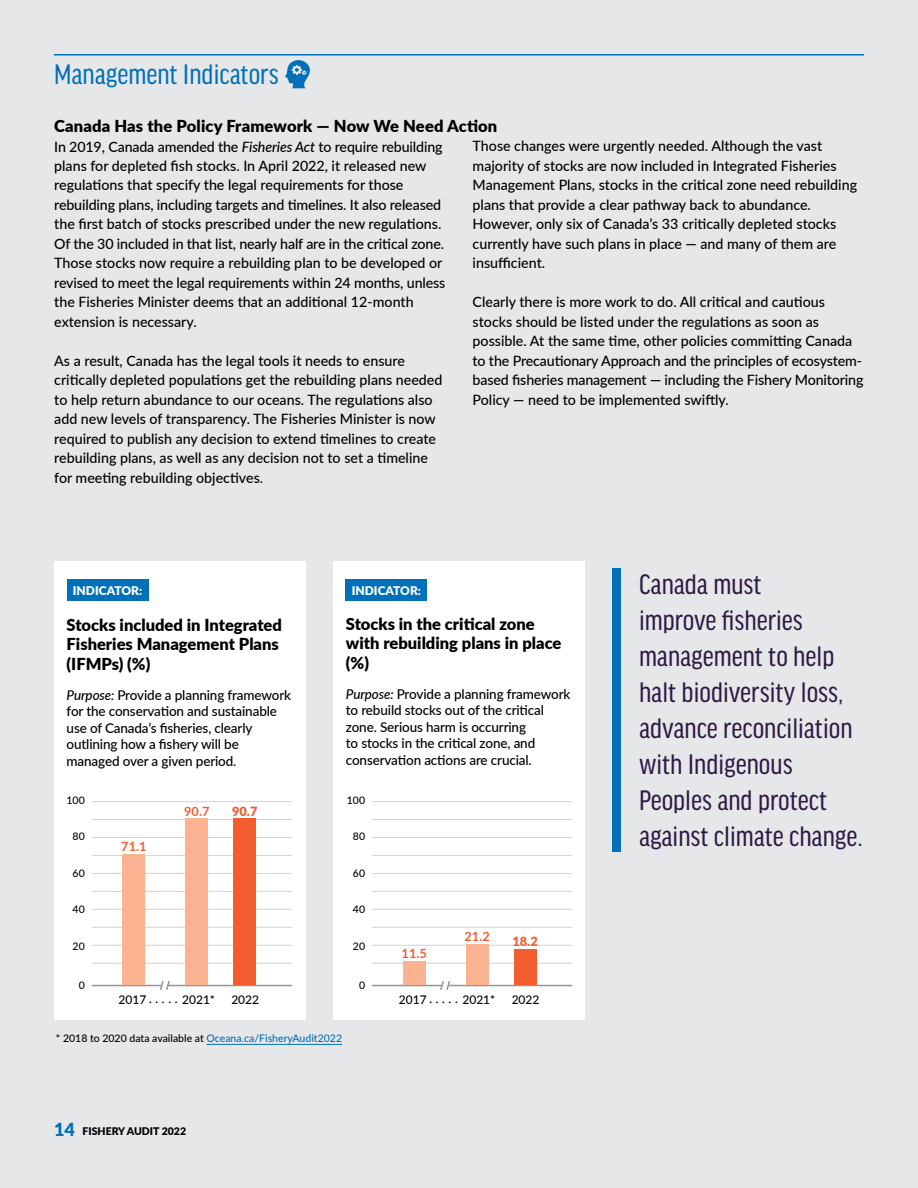
<style>
.page{position:relative;width:918px;height:1188px;background:#e6e7e8}
.page>*{position:absolute;margin:0;border:0;box-sizing:border-box;transform-origin:0 0}
.t1{font:condensed 30px/36px "Good Headline Pro";color:#2f1a45}
.t2{font:condensed 30px "Good Headline Pro";color:#0070b9}
.t3{font:900 16.5px/19.5px "Lato";color:#000}
.t4{font:500 14.25px/19.5px "Lato";color:#000}
.t5{font:500 13.5px/16.5px "Lato";letter-spacing:-.01em;color:#000}
.t6{font:700 12.75px "Lato";color:#f15d2f}
.t7{font:900 12.75px "Lato";color:#f15d2f}
.t8{font:500 12px "Lato";color:#000}
.t9{font:900 12px "Lato";color:#fff}
.t10{font:500 10.5px "Lato";color:#000}
.t11{font:900 10.5px "Lato";color:#000}
.s1{font-style:italic}
.s2{font-family:"Minion Pro";font-weight:400;font-size:15px}
.s3{color:#0070b9}
.s4{font-size:18px;color:#0070b9}
</style>
<div class="page">
<div style="left:54px;top:561px;width:252px;height:458px;background:#fff"></div>
<div style="left:333px;top:561px;width:252px;height:458px;background:#fff"></div>
<hr style="left:92px;top:985px;width:200px;height:1px;background:#939598">
<hr style="left:372px;top:985px;width:200px;height:1px;background:#939598">
<hr style="left:92px;top:801px;width:200px;height:1px;background:#d1d3d4">
<hr style="left:92px;top:873px;width:200px;height:1px;background:#d1d3d4">
<hr style="left:92px;top:891px;width:200px;height:1px;background:#d1d3d4">
<hr style="left:92px;top:909px;width:200px;height:1px;background:#d1d3d4">
<hr style="left:92px;top:927px;width:200px;height:1px;background:#d1d3d4">
<hr style="left:92px;top:945px;width:200px;height:1px;background:#d1d3d4">
<hr style="left:92px;top:963px;width:200px;height:1px;background:#d1d3d4">
<hr style="left:92px;top:855px;width:200px;height:1px;background:#d1d3d4">
<hr style="left:92px;top:837px;width:200px;height:1px;background:#d1d3d4">
<hr style="left:92px;top:819px;width:200px;height:1px;background:#d1d3d4">
<hr style="left:372px;top:801px;width:200px;height:1px;background:#d1d3d4">
<hr style="left:372px;top:873px;width:200px;height:1px;background:#d1d3d4">
<hr style="left:372px;top:891px;width:200px;height:1px;background:#d1d3d4">
<hr style="left:372px;top:909px;width:200px;height:1px;background:#d1d3d4">
<hr style="left:372px;top:927px;width:200px;height:1px;background:#d1d3d4">
<hr style="left:372px;top:945px;width:200px;height:1px;background:#d1d3d4">
<hr style="left:372px;top:963px;width:200px;height:1px;background:#d1d3d4">
<hr style="left:372px;top:855px;width:200px;height:1px;background:#d1d3d4">
<hr style="left:372px;top:837px;width:200px;height:1px;background:#d1d3d4">
<hr style="left:372px;top:819px;width:200px;height:1px;background:#d1d3d4">
<div style="left:612px;top:568px;width:9px;height:283px;background:#0070b9"></div>
<div style="left:186px;top:819px;width:22px;height:166px;background:#fab291"></div>
<div style="left:466px;top:944px;width:22px;height:41px;background:#fab291"></div>
<div style="left:234px;top:819px;width:22px;height:166px;background:#f15d2f"></div>
<div style="left:514px;top:949px;width:22px;height:36px;background:#f15d2f"></div>
<div style="left:123px;top:854px;width:22px;height:131px;background:#fab291"></div>
<div style="left:403px;top:962px;width:23px;height:23px;background:#fab291"></div>
<svg style="left:159px;top:981px;width:12px;height:9px"></svg>
<svg style="left:439px;top:981px;width:12px;height:9px"></svg>
<hr style="left:54px;top:54px;width:810px;height:2px;background:#0070b9">
<svg style="left:285px;top:60px;width:25px;height:28px"></svg>
<div style="left:67px;top:579px;width:81px;height:22px;background:#0070b9"></div>
<div style="left:346px;top:579px;width:81px;height:22px;background:#0070b9"></div>
<hr style="left:207px;top:1044px;width:135px;height:1px;background:#0070b9">
<h1 class="t2" style="left:54px;top:59px;width:226px">Management Indicators</h1>
<p class="t3" style="left:54px;top:116px;width:445px">Canada Has the Policy Framework — Now We Need Action</p>
<p class="t4" style="left:54px;top:136px;width:393px">In 2019, Canada amended the <span class="s1">Fisheries Act</span> to require rebuilding plans for depleted fish stocks. In April 2022, it released new regulations that specify the legal requirements for those rebuilding plans, including targets and timelines. It also released the first batch of stocks prescribed under the new regulations.<br>Of the 30 included in that list, nearly half are in the critical zone.<br>Those stocks now require a rebuilding plan to be developed or revised to meet the legal requirements within 24 months, unless the Fisheries Minister deems that an additional 12-month extension is necessary.</p>
<p class="t4" style="left:54px;top:350px;width:390px">As a result, Canada has the legal tools it needs to ensure critically depleted populations get the rebuilding plans needed to help return abundance to our oceans. The regulations also add new levels of transparency. The Fisheries Minister is now required to publish any decision to extend timelines to create rebuilding plans, as well as any decision not to set a timeline for meeting rebuilding objectives.</p>
<p class="t4" style="left:473px;top:136px;width:386px">Those changes were urgently needed. Although the vast majority of stocks are now included in Integrated Fisheries Management Plans, stocks in the critical zone need rebuilding plans that provide a clear pathway back to abundance.<br>However, only six of Canada’s 33 critically depleted stocks currently have such plans in place — and many of them are insufficient.</p>
<p class="t4" style="left:473px;top:292px;width:392px">Clearly there is more work to do. All critical and cautious stocks should be listed under the regulations as soon as possible. At the same time, other policies committing Canada to the Precautionary Approach and the principles of ecosystem&shy;based fisheries management — including the Fishery Monitoring Policy — need to be implemented swiftly.</p>
<p class="t9" style="left:73px;top:581px;width:71px">INDICATOR:</p>
<p class="t9" style="left:352px;top:581px;width:71px">INDICATOR:</p>
<p class="t3" style="left:67px;top:614px;width:217px">Stocks included in Integrated<br>Fisheries Management Plans (IFMPs) (%)</p>
<p class="t5" style="left:67px;top:686px;width:226px"><span class="s1">Purpose:</span> Provide a planning framework for the conservation and sustainable use of Canada’s fisheries, clearly outlining how a fishery will be managed over a given period.</p>
<p class="t10" style="left:67px;top:793px;width:20px">100</p>
<p class="t10" style="left:73px;top:829px;width:14px">80</p>
<p class="t10" style="left:73px;top:866px;width:14px">60</p>
<p class="t10" style="left:73px;top:901px;width:14px">40</p>
<p class="t10" style="left:73px;top:938px;width:14px">20</p>
<p class="t10" style="left:79px;top:977px;width:8px">0</p>
<p class="t6" style="left:121px;top:837px;width:27px">71.1</p>
<p class="t6" style="left:184px;top:802px;width:27px">90.7</p>
<p class="t7" style="left:232px;top:801px;width:27px">90.7</p>
<p class="t3" style="left:346px;top:613px;width:217px">Stocks in the critical zone with rebuilding plans in place (%)</p>
<p class="t5" style="left:346px;top:685px;width:226px"><span class="s1">Purpose:</span> Provide a planning framework to rebuild stocks out of the critical zone. Serious harm is occurring<br>to stocks in the critical zone, and conservation actions are crucial.</p>
<p class="t10" style="left:347px;top:793px;width:20px">100</p>
<p class="t10" style="left:353px;top:829px;width:14px">80</p>
<p class="t10" style="left:353px;top:866px;width:14px">60</p>
<p class="t10" style="left:353px;top:901px;width:14px">40</p>
<p class="t10" style="left:353px;top:938px;width:14px">20</p>
<p class="t10" style="left:359px;top:977px;width:8px">0</p>
<p class="t6" style="left:402px;top:944px;width:27px">11.5</p>
<p class="t6" style="left:465px;top:927px;width:27px">21.2</p>
<p class="t7" style="left:512px;top:932px;width:27px">18.2</p>
<p class="t8" style="left:118px;top:991px;width:98px">2017 <span class="s2">. . . . .</span> 2021*</p>
<p class="t8" style="left:231px;top:991px;width:29px">2022</p>
<p class="t8" style="left:399px;top:991px;width:98px">2017 <span class="s2">. . . . .</span> 2021*</p>
<p class="t8" style="left:512px;top:991px;width:29px">2022</p>
<p class="t10" style="left:56px;top:1031px;width:288px">* 2018 to 2020 data available at <span class="s3">Oceana.ca/FisheryAudit2022</span></p>
<p class="t11" style="left:54px;top:1123px;width:134px"><span class="s4">14</span> FISHERY AUDIT 2022</p>
<h1 class="t1" style="left:639px;top:567px;width:225px">Canada must<br>improve fisheries management to help halt biodiversity loss, advance reconciliation with Indigenous<br>Peoples and protect against climate change.</h1>
</div>
